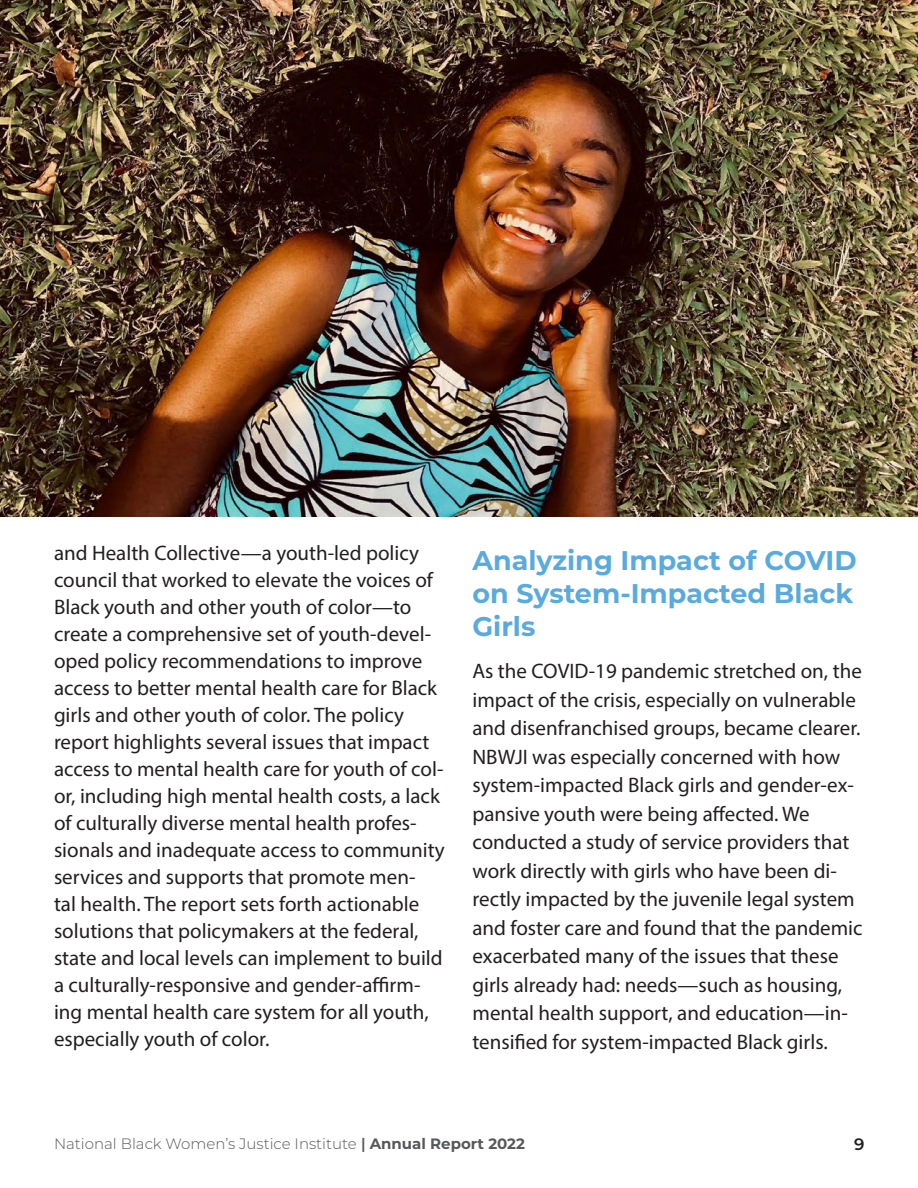
<style>
.page{position:relative;width:918px;height:1188px;background:#fff}
.page>*{position:absolute;margin:0;border:0;box-sizing:border-box;transform-origin:0 0}
.Header_2{font:700 27px/33px "Montserrat";color:#59aade}
.t1{font:21px/27px "Myriad Pro";color:#231f20}
.t2{font:600 16.5px "Montserrat";color:#231f20}
.t3{font:300 15px "Montserrat";color:#57585a}
.s1{font-weight:600}
.s2{font-weight:700}
</style>
<div class="page">
<img style="left:0;top:0;width:918px;height:516px">
<p class="t1" style="left:54px;top:539px;width:392px">and Health Collective—a youth-led policy council that worked to elevate the voices of Black youth and other youth of color—to create a comprehensive set of youth-devel&shy;oped policy recommendations to improve access to better mental health care for Black girls and other youth of color. The policy report highlights several issues that impact access to mental health care for youth of col&shy;or, including high mental health costs, a lack of culturally diverse mental health profes&shy;sionals and inadequate access to community services and supports that promote men-<br>tal health. The report sets forth actionable solutions that policymakers at the federal, state and local levels can implement to build a culturally-responsive and gender-affirm&shy;ing mental health care system for all youth, especially youth of color.</p>
<p class="Header_2" style="left:472px;top:543px;width:386px">Analyzing Impact of COVID on System-Impacted Black<br>Girls</p>
<p class="t1" style="left:472px;top:657px;width:392px;line-height:28.5px">As the COVID-19 pandemic stretched on, the impact of the crisis, especially on vulnerable and disenfranchised groups, became clearer.<br>NBWJI was especially concerned with how system-impacted Black girls and gender-ex&shy;pansive youth were being affected. We conducted a study of service providers that work directly with girls who have been di&shy;rectly impacted by the juvenile legal system and foster care and found that the pandemic exacerbated many of the issues that these girls already had: needs—such as housing, mental health support, and education—in&shy;tensified for system-impacted Black girls.</p>
<p class="t3" style="left:54px;top:1133px;width:472px">National Black Women’s Justice Institute <span class="s1">|</span> <span class="s2">Annual Report 2022</span></p>
<p class="t2" style="left:854px;top:1132px;width:12px">9</p>
</div>
